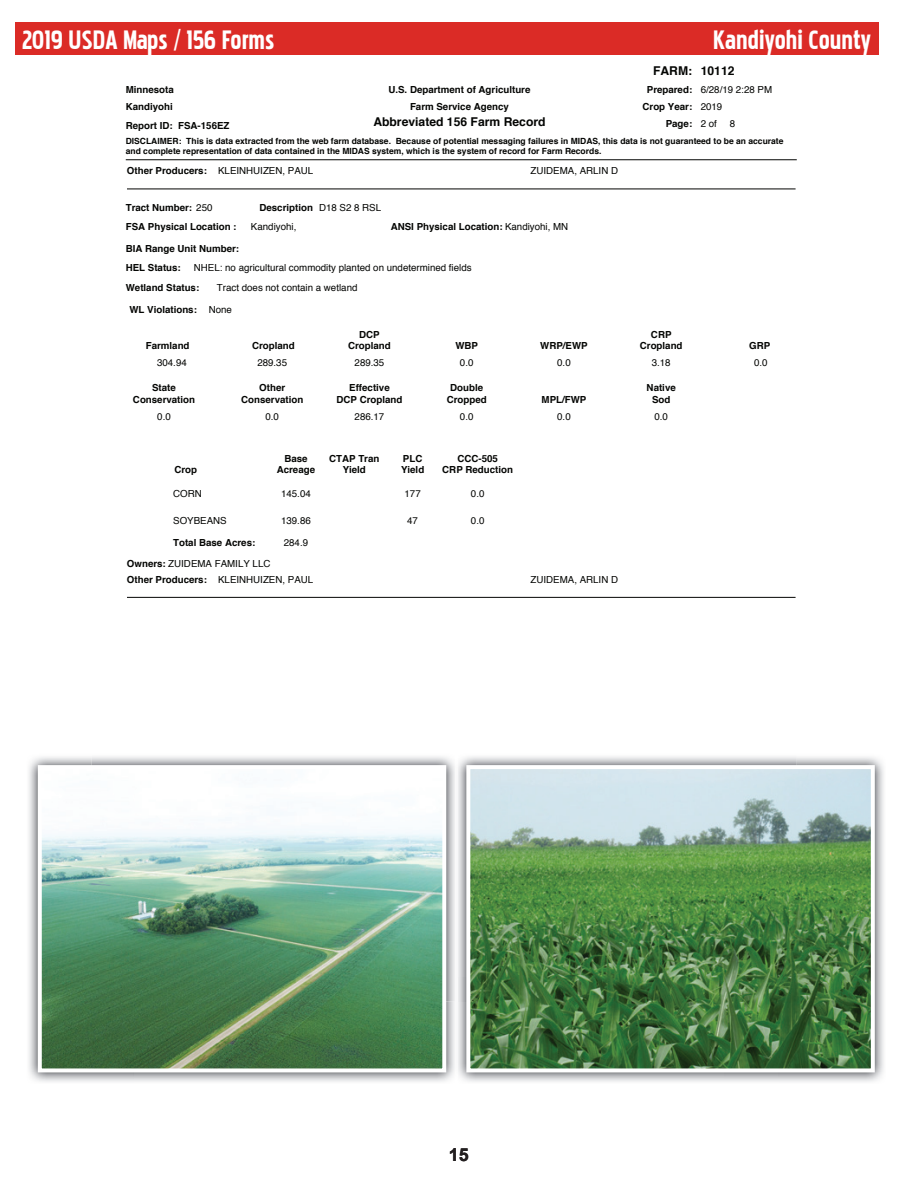
<style>
.page{position:relative;width:918px;height:1188px;background:#fff}
.page>*{position:absolute;margin:0;border:0;box-sizing:border-box;transform-origin:0 0}
.t1{font:33px "Pakenham";color:#fff}
.t2{font:700 18px "Arial";color:#231f20}
.t3{font:700 12.15px "Helvetica";color:#040503}
.t4{font:700 9.75px/11.1px "Helvetica";color:#040503;text-align:center}
.t5{font:9.75px/19.5px "Helvetica";color:#040503}
.t6{font:700 8.55px/9.8px "Helvetica";color:#040503}
.s1{font-weight:700}
.s2{font-weight:400}
</style>
<div class="page">
<hr style="left:126px;top:159px;width:671px;height:1px;background:#040503">
<hr style="left:127px;top:189px;width:669px;height:1px;background:#040503">
<hr style="left:127px;top:597px;width:669px;height:1px;background:#040503">
<div style="left:15px;top:23px;width:864px;height:32px;background:#db2b26"></div>
<img style="left:29px;top:757px;width:105px;height:325px">
<img style="left:134px;top:1002px;width:591px;height:80px">
<img style="left:126px;top:756px;width:652px;height:221px">
<img style="left:43px;top:770px;width:398px;height:297px">
<div style="left:38px;top:765px;width:408px;height:307px;border:4px solid #fff"></div>
<img style="left:778px;top:756px;width:106px;height:326px">
<img style="left:458px;top:977px;width:8px;height:25px">
<img style="left:455px;top:756px;width:2px;height:326px">
<img style="left:471px;top:770px;width:399px;height:297px">
<div style="left:466px;top:765px;width:409px;height:307px;border:4px solid #fff"></div>
<h1 class="t1" style="left:22px;top:25px;width:254px">2019 USDA Maps / 156 Forms</h1>
<h1 class="t1" style="left:713px;top:25px;width:159px">Kandiyohi County</h1>
<p class="t3" style="left:653px;top:61px;width:41px">FARM:</p>
<p class="t4" style="left:647px;top:84px;width:47px">Prepared:</p>
<p class="t3" style="left:701px;top:61px;width:35px">10112</p>
<p class="t5" style="left:701px;top:97px;width:23px">2019</p>
<p class="t4" style="left:388px;top:81px;width:144px;line-height:17px">U.S. Department of Agriculture<br>Farm Service Agency</p>
<p class="t3" style="left:373px;top:112px;width:174px">Abbreviated 156 Farm Record</p>
<p class="t4" style="left:126px;top:81px;width:50px;line-height:17px;text-align:left">Minnesota<br>Kandiyohi</p>
<p class="t6" style="left:126px;top:136px;width:659px">DISCLAIMER: This is data extracted from the web farm database. Because of potential messaging failures in MIDAS, this data is not guaranteed to be an accurate and complete representation of data contained in the MIDAS system, which is the system of record for Farm Records.</p>
<p class="t5" style="left:127px;top:161px;width:188px"><span class="s1">Other Producers:</span> KLEINHUIZEN, PAUL</p>
<p class="t5" style="left:531px;top:161px;width:89px">ZUIDEMA, ARLIN D</p>
<p class="t5" style="left:701px;top:80px;width:73px">6/28/19 2:28 PM</p>
<p class="t5" style="left:701px;top:114px;width:18px">2 of</p>
<p class="t5" style="left:730px;top:114px;width:7px">8</p>
<p class="t4" style="left:643px;top:101px;width:51px">Crop Year:</p>
<p class="t4" style="left:126px;top:120px;width:105px">Report ID: FSA-156EZ</p>
<p class="t4" style="left:666px;top:118px;width:28px">Page:</p>
<p class="t4" style="left:126px;top:198px;width:112px;line-height:19.5px;text-align:left">Tract Number: <span class="s2">250<br></span>FSA Physical Location :</p>
<p class="t4" style="left:126px;top:243px;width:115px">BIA Range Unit Number:</p>
<p class="t4" style="left:259px;top:202px;width:123px">Description <span class="s2">D18 S2 8 RSL</span></p>
<p class="t5" style="left:251px;top:217px;width:47px">Kandiyohi,</p>
<p class="t4" style="left:391px;top:221px;width:179px">ANSI Physical Location: <span class="s2">Kandiyohi, MN</span></p>
<p class="t4" style="left:126px;top:262px;width:57px">HEL Status:</p>
<p class="t5" style="left:217px;top:258px;width:256px;text-indent:-23px">NHEL: no agricultural commodity planted on undetermined fields<br>Tract does not contain a wetland</p>
<p class="t4" style="left:129px;top:304px;width:104px">WL Violations: <span class="s2">None</span></p>
<p class="t4" style="left:126px;top:282px;width:75px">Wetland Status:</p>
<p class="t4" style="left:146px;top:340px;width:45px">Farmland</p>
<p class="t4" style="left:252px;top:340px;width:44px">Cropland</p>
<p class="t4" style="left:348px;top:329px;width:44px">DCP<br>Cropland</p>
<p class="t4" style="left:455px;top:340px;width:24px">WBP</p>
<p class="t4" style="left:540px;top:340px;width:49px">WRP/EWP</p>
<p class="t4" style="left:749px;top:340px;width:23px">GRP</p>
<p class="t4" style="left:133px;top:383px;width:64px">State<br>Conservation</p>
<p class="t4" style="left:241px;top:383px;width:64px">Other<br>Conservation</p>
<p class="t4" style="left:337px;top:383px;width:67px">Effective<br>DCP Cropland</p>
<p class="t4" style="left:447px;top:383px;width:41px">Double<br>Cropped</p>
<p class="t4" style="left:647px;top:383px;width:31px">Native<br>Sod</p>
<p class="t4" style="left:640px;top:329px;width:44px">CRP<br>Cropland</p>
<p class="t5" style="left:157px;top:353px;width:31px">304.94</p>
<p class="t5" style="left:257px;top:353px;width:31px">289.35</p>
<p class="t5" style="left:355px;top:353px;width:31px">289.35</p>
<p class="t5" style="left:460px;top:353px;width:15px">0.0</p>
<p class="t5" style="left:557px;top:353px;width:15px">0.0</p>
<p class="t5" style="left:754px;top:353px;width:15px">0.0</p>
<p class="t5" style="left:652px;top:353px;width:20px">3.18</p>
<p class="t4" style="left:542px;top:394px;width:46px">MPL/FWP</p>
<p class="t5" style="left:355px;top:407px;width:31px">286.17</p>
<p class="t5" style="left:157px;top:407px;width:15px">0.0</p>
<p class="t5" style="left:265px;top:407px;width:15px">0.0</p>
<p class="t5" style="left:460px;top:407px;width:15px">0.0</p>
<p class="t5" style="left:654px;top:407px;width:15px">0.0</p>
<p class="t5" style="left:557px;top:407px;width:15px">0.0</p>
<p class="t4" style="left:174px;top:464px;width:24px">Crop</p>
<p class="t4" style="left:277px;top:453px;width:40px">Base<br>Acreage</p>
<p class="t4" style="left:329px;top:453px;width:52px">CTAP Tran<br>Yield</p>
<p class="t4" style="left:401px;top:453px;width:25px;text-align:left">PLC<br>Yield</p>
<p class="t4" style="left:442px;top:453px;width:72px">CCC-505<br>CRP Reduction</p>
<p class="t5" style="left:173px;top:485px;width:30px">CORN</p>
<p class="t5" style="left:281px;top:485px;width:31px">145.04</p>
<p class="t5" style="left:405px;top:485px;width:18px">177</p>
<p class="t5" style="left:471px;top:485px;width:15px">0.0</p>
<p class="t5" style="left:173px;top:511px;width:55px">SOYBEANS</p>
<p class="t5" style="left:281px;top:511px;width:31px">139.86</p>
<p class="t5" style="left:407px;top:511px;width:12px">47</p>
<p class="t5" style="left:471px;top:511px;width:15px">0.0</p>
<p class="t4" style="left:173px;top:537px;width:84px">Total Base Acres:</p>
<p class="t5" style="left:284px;top:533px;width:26px">284.9</p>
<p class="t5" style="left:127px;top:554px;width:145px"><span class="s1">Owners:</span> ZUIDEMA FAMILY LLC</p>
<p class="t5" style="left:127px;top:570px;width:188px"><span class="s1">Other Producers:</span> KLEINHUIZEN, PAUL</p>
<p class="t5" style="left:531px;top:570px;width:89px">ZUIDEMA, ARLIN D</p>
<h2 class="t2" style="left:449px;top:1143px;width:22px">15</h2>
</div>
